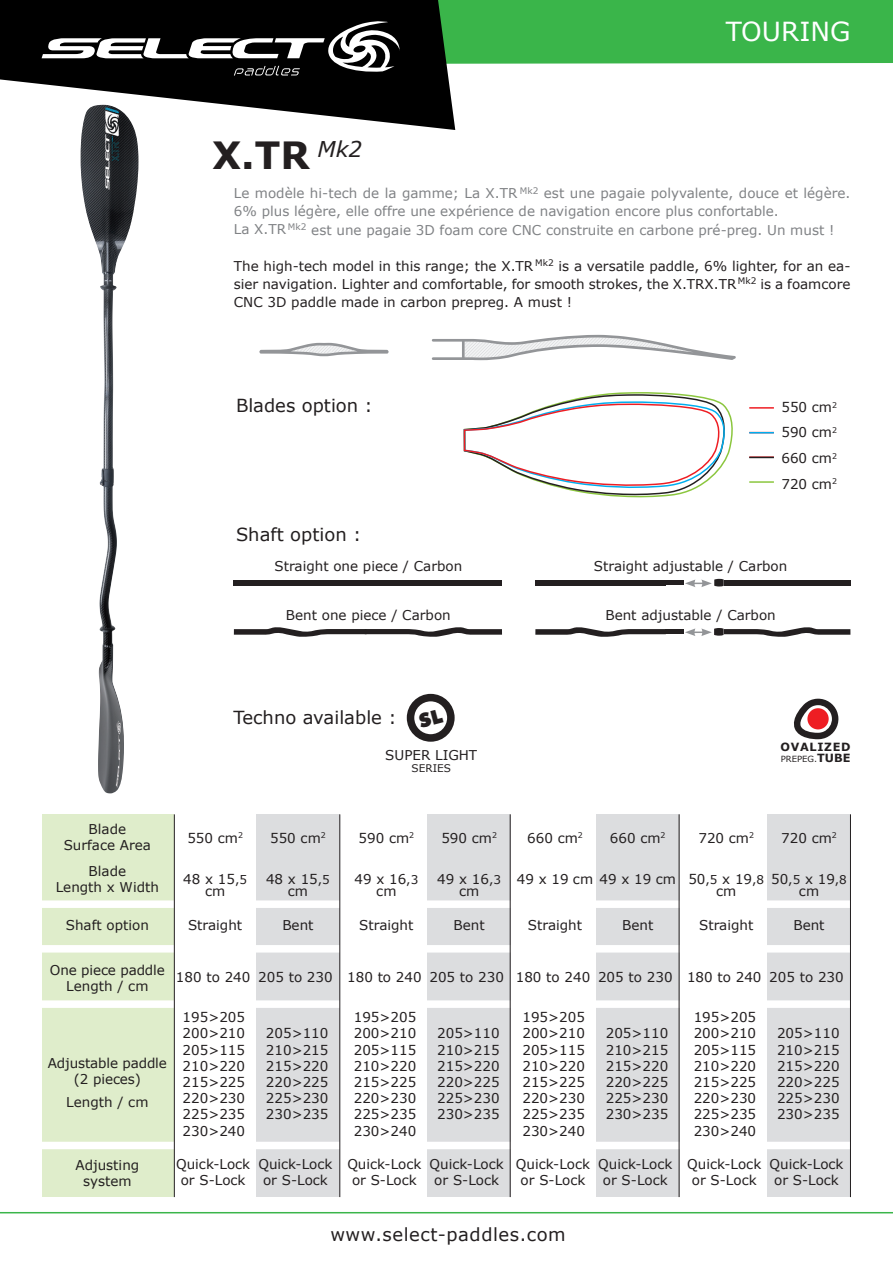
<style>
.page{position:relative;width:893px;height:1263px;background:#fff}
.page>*{position:absolute;margin:0;border:0;box-sizing:border-box;transform-origin:0 0}
.t1{font:700 37.5px "Verdana";color:#231f20}
.t2{font:26.25px "Verdana";color:#fff}
.t3{font:18px "Verdana";color:#231f20}
.t4{font:18px "Verdana";letter-spacing:.03em;color:#231f20}
.t5{font:13.5px/16.2px "Verdana";color:#231f20;text-align:center}
.t6{font:13.5px/18px "Verdana";color:#808285}
.t7{font:700 11.25px "Verdana";letter-spacing:.06em;color:#231f20}
.t8{font:10.5px "Verdana";color:#231f20}
.t9{font:8.4px "Verdana";color:#231f20}
.s1{font-weight:700;font-size:11.25px}
.s2{font-size:12px}
</style>
<div class="page">
<svg style="left:0;top:0;width:455px;height:130px;fill:#000"></svg>
<img style="left:81px;top:105px;width:43px;height:688px">
<svg style="left:794px;top:699px;width:45px;height:40px"></svg>
<div style="left:807px;top:708px;width:22px;height:21px;background:#ee1d23;border-radius:50%"></div>
<div style="left:234px;top:580px;width:268px;height:5px;background:#231f20"></div>
<svg style="left:234px;top:627px;width:229px;height:10px"></svg>
<svg style="left:736px;top:627px;width:114px;height:10px"></svg>
<div style="left:724px;top:580px;width:126px;height:5px;background:#231f20"></div>
<hr style="left:749px;top:407px;width:25px;height:2px;background:#ee1d23">
<hr style="left:749px;top:456px;width:25px;height:2px;background:#ee1d23">
<svg style="left:749px;top:432px;width:25px;height:1px"></svg>
<svg style="left:749px;top:457px;width:25px;height:1px"></svg>
<hr style="left:749px;top:481px;width:25px;height:2px;background:#8bc63e">
<hr style="left:0;top:1212px;width:893px;height:1px;background:#3ab54a">
<svg style="left:42px;top:0;width:851px;height:76px;background:#427849"></svg>
<div style="left:43px;top:814px;width:131px;height:383px;background:#dfedcb"></div>
<div style="left:256px;top:814px;width:83px;height:383px;background:#dcdddf"></div>
<div style="left:596px;top:814px;width:83px;height:383px;background:#dcdddf"></div>
<div style="left:427px;top:814px;width:84px;height:383px;background:#dcdddf"></div>
<div style="left:767px;top:814px;width:83px;height:383px;background:#dcdddf"></div>
<div style="left:21px;top:900px;width:851px;height:8px;background:#fff"></div>
<div style="left:21px;top:1000px;width:851px;height:8px;background:#fff"></div>
<div style="left:21px;top:945px;width:851px;height:7px;background:#fff"></div>
<div style="left:21px;top:1142px;width:851px;height:7px;background:#fff"></div>
<hr style="left:174px;top:814px;width:1px;height:383px;background:#231f20">
<hr style="left:339px;top:814px;width:1px;height:383px;background:#231f20">
<hr style="left:510px;top:814px;width:1px;height:383px;background:#231f20">
<hr style="left:679px;top:814px;width:1px;height:383px;background:#231f20">
<hr style="left:850px;top:814px;width:1px;height:383px;background:#231f20">
<svg style="left:432px;top:335px;width:304px;height:25px"></svg>
<svg style="left:259px;top:343px;width:130px;height:13px"></svg>
<svg style="left:463px;top:578px;width:265px;height:59px"></svg>
<svg style="left:463px;top:393px;width:265px;height:105px"></svg>
<svg style="left:411px;top:698px;width:40px;height:40px"></svg>
<div style="left:407px;top:694px;width:48px;height:48px;border:8px solid #231f20;border-radius:50%"></div>
<svg style="left:417px;top:708px;width:26px;height:20px"></svg>
<p class="t2" style="left:726px;top:14px;width:126px">TOURING</p>
<p class="t1" style="left:213px;top:129px;width:151px">X.TR <sup>Mk2</sup></p>
<p class="t6" style="left:234px;top:184px;width:618px">Le modèle hi-tech de la gamme; La X.TR <sup>Mk2</sup> est une pagaie polyvalente, douce et légère.<br>6% plus légère, elle offre une expérience de navigation encore plus confortable.<br>La X.TR <sup>Mk2</sup> est une pagaie 3D foam core CNC construite en carbone pré-preg. Un must !</p>
<p class="t5" style="left:234px;top:256px;width:618px;line-height:18px;text-align:justify">The high-tech model in this range; the X.TR <sup>Mk2</sup> is a versatile paddle, 6% lighter, for an ea&shy;sier navigation. Lighter and comfortable, for smooth strokes, the X.TRX.TR <sup>Mk2</sup> is a foamcore CNC 3D paddle made in carbon prepreg. A must !</p>
<p class="t3" style="left:236px;top:393px;width:138px">Blades option :</p>
<p class="t5" style="left:781px;top:399px;width:57px">550 cm<sup>2</sup></p>
<p class="t5" style="left:781px;top:450px;width:57px">660 cm<sup>2</sup></p>
<p class="t5" style="left:781px;top:424px;width:57px">590 cm<sup>2</sup></p>
<p class="t3" style="left:236px;top:522px;width:127px">Shaft option :</p>
<p class="t5" style="left:781px;top:475px;width:57px">720 cm<sup>2</sup></p>
<p class="t5" style="left:274px;top:558px;width:189px">Straight one piece / Carbon</p>
<p class="t5" style="left:594px;top:558px;width:195px">Straight adjustable / Carbon</p>
<p class="t5" style="left:286px;top:607px;width:166px">Bent one piece / Carbon</p>
<p class="t5" style="left:605px;top:607px;width:172px">Bent adjustable / Carbon</p>
<p class="t3" style="left:233px;top:705px;width:165px">Techno available :</p>
<p class="t5" style="left:385px;top:747px;width:94px">SUPER LIGHT</p>
<p class="t8" style="left:412px;top:761px;width:41px">SERIES</p>
<p class="t7" style="left:780px;top:739px;width:71px">OVALIZED</p>
<p class="t9" style="left:781px;top:753px;width:71px">PREPEG.<span class="s1">TUBE</span></p>
<p class="t5" style="left:64px;top:821px;width:89px">Blade<br>Surface Area</p>
<p class="t5" style="left:56px;top:862px;width:105px">Blade<br>Length x Width</p>
<p class="t5" style="left:66px;top:917px;width:85px">Shaft option</p>
<p class="t5" style="left:187px;top:830px;width:57px">550 cm<sup>2</sup></p>
<p class="t5" style="left:270px;top:829px;width:57px">550 cm<sup>2</sup></p>
<p class="t5" style="left:183px;top:873px;width:65px;line-height:12px">48 x 15<span class="s2">,5 </span>cm</p>
<p class="t5" style="left:266px;top:873px;width:65px;line-height:12px">48 x 15<span class="s2">,5 </span>cm</p>
<p class="t5" style="left:188px;top:917px;width:56px">Straight</p>
<p class="t5" style="left:282px;top:917px;width:33px">Bent</p>
<p class="t5" style="left:50px;top:962px;width:117px">One piece paddle<br>Length / cm</p>
<p class="t5" style="left:48px;top:1054px;width:121px">Adjustable paddle (2 pieces)</p>
<p class="t5" style="left:66px;top:1094px;width:84px">Length / cm</p>
<p class="t5" style="left:75px;top:1157px;width:65px">Adjusting system</p>
<p class="t5" style="left:176px;top:969px;width:158px">180 to 240 205 to 230</p>
<p class="t5" style="left:183px;top:1009px;width:64px;text-align:justify">195&gt;205<br>200&gt;210<br>205&gt;115<br>210&gt;220<br>215&gt;225<br>220&gt;230<br>225&gt;235<br>230&gt;240</p>
<p class="t5" style="left:266px;top:1025px;width:64px;text-align:justify">205&gt;110<br>210&gt;215<br>215&gt;220<br>220&gt;225<br>225&gt;230<br>230&gt;235</p>
<p class="t5" style="left:176px;top:1156px;width:76px">Quick-Lock or S-Lock</p>
<p class="t5" style="left:258px;top:1156px;width:76px">Quick-Lock or S-Lock</p>
<p class="t5" style="left:359px;top:829px;width:57px">590 cm<sup>2</sup></p>
<p class="t5" style="left:441px;top:829px;width:57px">590 cm<sup>2</sup></p>
<p class="t5" style="left:527px;top:829px;width:57px">660 cm<sup>2</sup></p>
<p class="t5" style="left:610px;top:829px;width:57px">660 cm<sup>2</sup></p>
<p class="t5" style="left:698px;top:829px;width:57px">720 cm<sup>2</sup></p>
<p class="t5" style="left:781px;top:829px;width:57px">720 cm<sup>2</sup></p>
<p class="t5" style="left:354px;top:873px;width:65px;line-height:12px">49 x 16<span class="s2">,3 </span>cm</p>
<p class="t5" style="left:437px;top:873px;width:65px;line-height:12px">49 x 16<span class="s2">,3 </span>cm</p>
<p class="t5" style="left:517px;top:871px;width:161px">49 x 19 cm 49 x 19 cm</p>
<p class="t5" style="left:688px;top:873px;width:77px;line-height:12px">50<span class="s2">,5</span> x 19<span class="s2">,8 </span>cm</p>
<p class="t5" style="left:771px;top:873px;width:77px;line-height:12px">50<span class="s2">,5</span> x 19<span class="s2">,8 </span>cm</p>
<p class="t5" style="left:359px;top:917px;width:56px">Straight</p>
<p class="t5" style="left:454px;top:917px;width:33px">Bent</p>
<p class="t5" style="left:528px;top:917px;width:56px">Straight</p>
<p class="t5" style="left:622px;top:917px;width:33px">Bent</p>
<p class="t5" style="left:699px;top:917px;width:56px">Straight</p>
<p class="t5" style="left:793px;top:917px;width:33px">Bent</p>
<p class="t5" style="left:347px;top:969px;width:158px">180 to 240 205 to 230</p>
<p class="t5" style="left:354px;top:1009px;width:64px;text-align:justify">195&gt;205<br>200&gt;210<br>205&gt;115<br>210&gt;220<br>215&gt;225<br>220&gt;230<br>225&gt;235<br>230&gt;240</p>
<p class="t5" style="left:437px;top:1025px;width:64px;text-align:justify">205&gt;110<br>210&gt;215<br>215&gt;220<br>220&gt;225<br>225&gt;230<br>230&gt;235</p>
<p class="t5" style="left:347px;top:1156px;width:76px">Quick-Lock or S-Lock</p>
<p class="t5" style="left:430px;top:1156px;width:76px">Quick-Lock or S-Lock</p>
<p class="t5" style="left:516px;top:969px;width:158px">180 to 240 205 to 230</p>
<p class="t5" style="left:522px;top:1009px;width:64px;text-align:justify">195&gt;205<br>200&gt;210<br>205&gt;115<br>210&gt;220<br>215&gt;225<br>220&gt;230<br>225&gt;235<br>230&gt;240</p>
<p class="t5" style="left:606px;top:1025px;width:64px;text-align:justify">205&gt;110<br>210&gt;215<br>215&gt;220<br>220&gt;225<br>225&gt;230<br>230&gt;235</p>
<p class="t5" style="left:516px;top:1156px;width:76px">Quick-Lock or S-Lock</p>
<p class="t5" style="left:598px;top:1156px;width:76px">Quick-Lock or S-Lock</p>
<p class="t5" style="left:687px;top:969px;width:158px">180 to 240 205 to 230</p>
<p class="t5" style="left:694px;top:1009px;width:64px;text-align:justify">195&gt;205<br>200&gt;210<br>205&gt;115<br>210&gt;220<br>215&gt;225<br>220&gt;230<br>225&gt;235<br>230&gt;240</p>
<p class="t5" style="left:777px;top:1025px;width:64px;text-align:justify">205&gt;110<br>210&gt;215<br>215&gt;220<br>220&gt;225<br>225&gt;230<br>230&gt;235</p>
<p class="t5" style="left:687px;top:1156px;width:76px">Quick-Lock or S-Lock</p>
<p class="t5" style="left:769px;top:1156px;width:76px">Quick-Lock or S-Lock</p>
<p class="t4" style="left:330px;top:1222px;width:237px">www.select-paddles.com</p>
</div>
